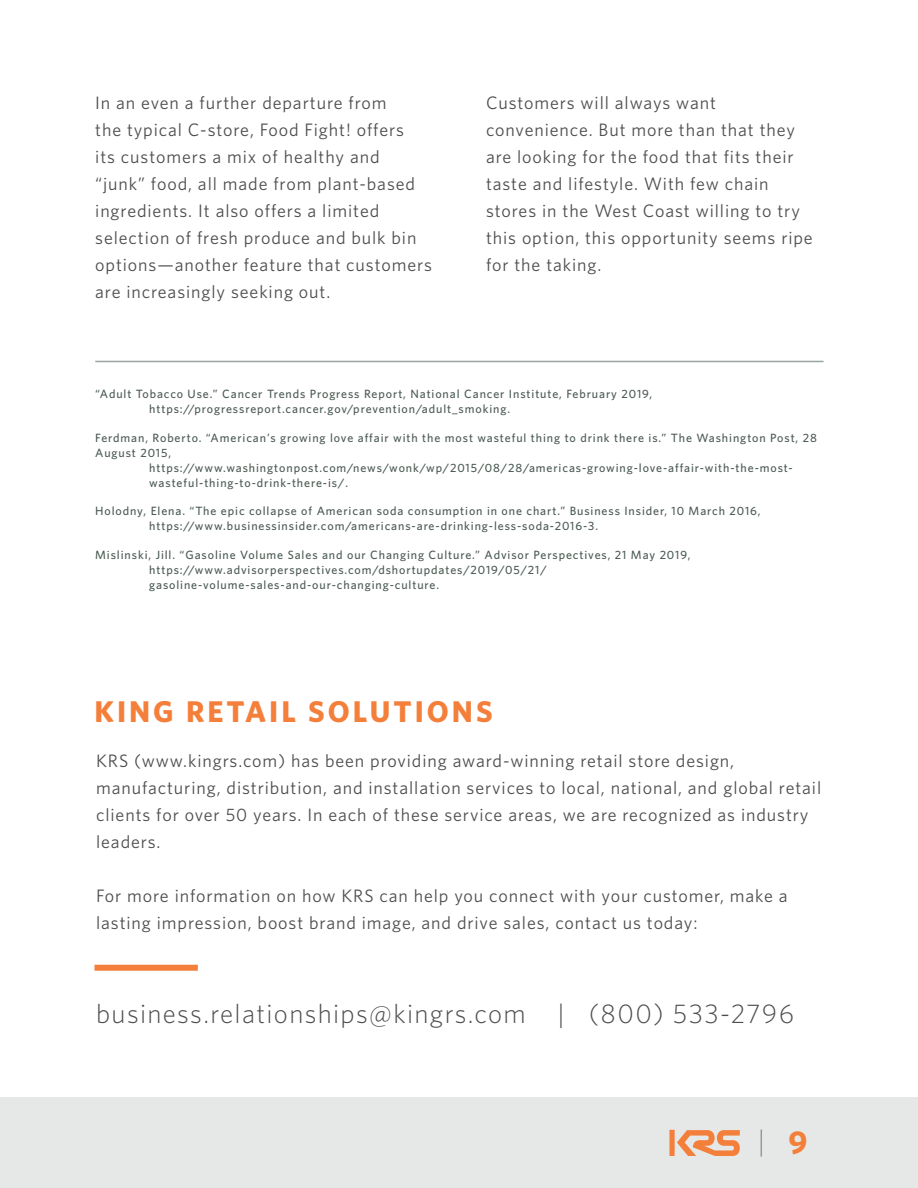
<style>
.page{position:relative;width:918px;height:1188px;background:#fff}
.page>*{position:absolute;margin:0;border:0;box-sizing:border-box;transform-origin:0 0}
.t1{font:700 33px "Whitney";color:#f47f3a}
.t2{font:700 30px "Whitney";letter-spacing:.1em;color:#f47f3a}
.t3{font:300 27px "Whitney";letter-spacing:.05em;color:#4d4d4d}
.BODY_COPY{font:18px/27px "Whitney";letter-spacing:.05em;color:#4d4d4d}
.CITATIONS{font:500 12px/15px "Whitney";letter-spacing:.075em;color:#4b5a52}
</style>
<div class="page">
<div style="left:0;top:1098px;width:918px;height:90px;background:#e5e8e7"></div>
<div style="left:669px;top:1130px;width:6px;height:26px;background:#f47f3a"></div>
<svg style="left:677px;top:1130px;width:63px;height:26px"></svg>
<svg style="left:761px;top:1129px;width:1px;height:28px"></svg>
<div style="left:94px;top:965px;width:104px;height:6px;background:#f47f3a"></div>
<hr style="left:95px;top:361px;width:729px;height:1px;background:#99a69f">
<p class="BODY_COPY" style="left:95px;top:89px;width:338px">In an even a further departure from<br>the typical C-store, Food Fight! offers<br>its customers a mix of healthy and “junk” food, all made from plant-based ingredients. It also offers a limited selection of fresh produce and bulk bin options—another feature that customers are increasingly seeking out.</p>
<p class="BODY_COPY" style="left:486px;top:89px;width:328px">Customers will always want convenience. But more than that they are looking for the food that fits their taste and lifestyle. With few chain stores in the West Coast willing to try this option, this opportunity seems ripe for the taking.</p>
<p class="CITATIONS" style="left:149px;top:387px;width:505px;text-indent:-54px">“Adult Tobacco Use.” Cancer Trends Progress Report, National Cancer Institute, February 2019, https://progressreport.cancer.gov/prevention/adult_smoking.</p>
<p class="CITATIONS" style="left:95px;top:430px;width:723px">Ferdman, Roberto. “American’s growing love affair with the most wasteful thing to drink there is.” The Washington Post, 28</p>
<p class="CITATIONS" style="left:95px;top:445px;width:77px">August 2015,</p>
<p class="CITATIONS" style="left:149px;top:460px;width:645px">https://www.washingtonpost.com/news/wonk/wp/2015/08/28/americas-growing-love-affair-with-the-most-</p>
<p class="CITATIONS" style="left:149px;top:475px;width:200px">wasteful-thing-to-drink-there-is/.</p>
<p class="CITATIONS" style="left:149px;top:504px;width:613px;text-indent:-54px">Holodny, Elena. “The epic collapse of American soda consumption in one chart.” Business Insider, 10 March 2016, https://www.businessinsider.com/americans-are-drinking-less-soda-2016-3.</p>
<p class="CITATIONS" style="left:149px;top:547px;width:543px;text-indent:-54px">Mislinski, Jill. “Gasoline Volume Sales and our Changing Culture.” Advisor Perspectives, 21 May 2019, https://www.advisorperspectives.com/dshortupdates/2019/05/21/ gasoline-volume-sales-and-our-changing-culture.</p>
<h2 class="t2" style="left:94px;top:691px;width:400px">KING RETAIL SOLUTIONS</h2>
<p class="BODY_COPY" style="left:96px;top:747px;width:727px">KRS (www.kingrs.com) has been providing award-winning retail store design, manufacturing, distribution, and installation services to local, national, and global retail clients for over 50 years. In each of these service areas, we are recognized as industry leaders.</p>
<p class="BODY_COPY" style="left:96px;top:882px;width:693px">For more information on how KRS can help you connect with your customer, make a lasting impression, boost brand image, and drive sales, contact us today:</p>
<h3 class="t3" style="left:96px;top:996px;width:700px">business.relationships@kingrs.com | (800) 533-2796</h3>
<h1 class="t1" style="left:788px;top:1121px;width:21px">9</h1>
</div>
